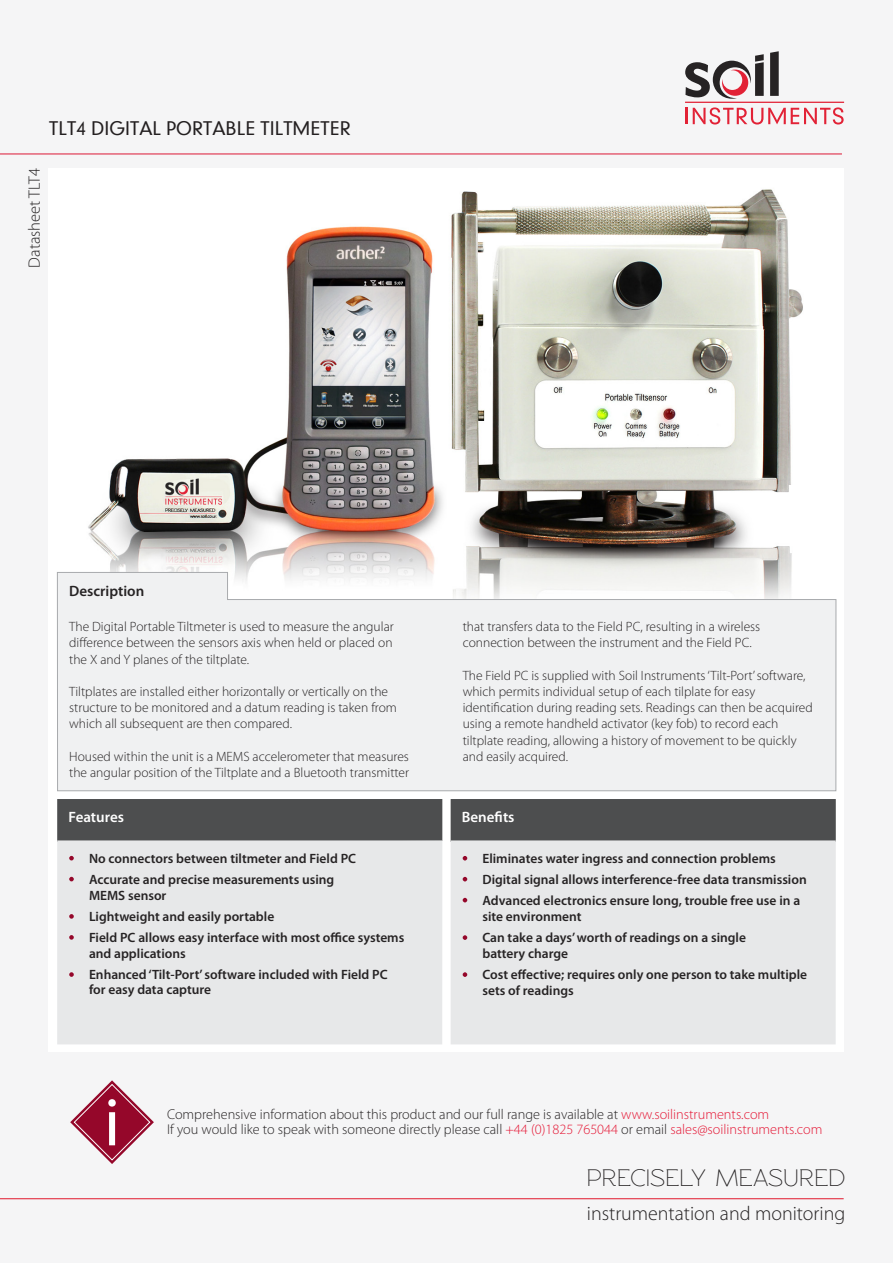
<style>
.page{position:relative;width:893px;height:1263px;background:#f5f5f6}
.page>*{position:absolute;margin:0;border:0;box-sizing:border-box;transform-origin:0 0}
.t1{font:24.75px "Rawengulk";color:#262324}
.t2{font:300 19.95px "Myriad Pro";color:#262324}
.t3{font:18px "Geometric 706 BT Medium B";color:#231f20}
.t4{font:300 16.5px "Myriad Pro";color:#262324}
.t5{font:600 15px "Myriad Pro";color:#fff}
.t6{font:600 15px "Myriad Pro";color:#262324}
.t7{font:300 14.25px "Myriad Pro";color:#262324}
.t8{font:300 13.5px/16.2px "Myriad Pro";color:#262324}
.Body_copy{font:600 13.5px/21px "Myriad Pro";color:#262324}
.Titles{font:600 13.5px/15px "Myriad Pro";color:#262324}
.s1{color:#e51836}
</style>
<div class="page">
<hr style="left:0;top:154px;width:842px;height:1px;background:#e51836">
<hr style="left:0;top:1198px;width:844px;height:1px;background:#e22236">
<svg style="left:770px;top:51px;width:9px;height:45px"></svg>
<svg style="left:685px;top:54px;width:79px;height:45px"></svg>
<hr style="left:685px;top:102px;width:159px;height:1px;background:#e22236">
<svg style="left:686px;top:107px;width:158px;height:18px"></svg>
<svg style="left:70px;top:1080px;width:84px;height:84px"></svg>
<div style="left:49px;top:168px;width:795px;height:884px;background:#fff"></div>
<div style="left:57px;top:799px;width:385px;height:41px;background:#4d4e4f"></div>
<div style="left:451px;top:799px;width:385px;height:41px;background:#4d4e4f"></div>
<div style="left:57px;top:840px;width:385px;height:204px;background:#e7e8e9"></div>
<div style="left:451px;top:840px;width:385px;height:204px;background:#e7e8e9"></div>
<svg style="left:69px;top:877px;width:5px;height:4px"></svg>
<svg style="left:463px;top:877px;width:4px;height:4px"></svg>
<svg style="left:69px;top:914px;width:5px;height:5px"></svg>
<svg style="left:463px;top:898px;width:4px;height:4px"></svg>
<svg style="left:69px;top:935px;width:5px;height:5px"></svg>
<svg style="left:69px;top:856px;width:5px;height:4px"></svg>
<svg style="left:463px;top:856px;width:4px;height:4px"></svg>
<svg style="left:69px;top:972px;width:5px;height:5px"></svg>
<img style="left:88px;top:189px;width:715px;height:383px">
<div style="left:57px;top:572px;width:779px;height:219px;background:#f0f1f2"></div>
<svg style="left:463px;top:935px;width:4px;height:5px"></svg>
<svg style="left:463px;top:972px;width:4px;height:5px"></svg>
<p class="t3" style="left:49px;top:116px;width:303px">TLT4 DIGITAL PORTABLE TILTMETER</p>
<p class="t4" style="left:25px;top:267px;width:101px;rotate:-90deg">Datasheet TLT4</p>
<p class="t6" style="left:69px;top:581px;width:77px">Description</p>
<p class="t8" style="left:69px;top:618px;width:326px;text-align:justify">The Digital Portable Tiltmeter is used to measure the angular difference between the sensors axis when held or placed on the X and Y planes of the tiltplate.</p>
<p class="t8" style="left:69px;top:683px;width:329px">Tiltplates are installed either horizontally or vertically on the structure to be monitored and a datum reading is taken from which all subsequent are then compared.</p>
<p class="t8" style="left:69px;top:748px;width:341px">Housed within the unit is a MEMS accelerometer that measures the angular position of the Tiltplate and a Bluetooth transmitter</p>
<p class="t8" style="left:463px;top:618px;width:299px">that transfers data to the Field PC, resulting in a wireless connection between the instrument and the Field PC.</p>
<p class="t8" style="left:463px;top:667px;width:352px">The Field PC is supplied with Soil Instruments ‘Tilt-Port’ software, which permits individual setup of each tilplate for easy identification during reading sets. Readings can then be acquired using a remote handheld activator (key fob) to record each tiltplate reading, allowing a history of movement to be quickly and easily acquired.</p>
<p class="t5" style="left:69px;top:808px;width:57px">Features</p>
<p class="t5" style="left:462px;top:808px;width:54px">Benefits</p>
<p class="Body_copy" style="left:89px;top:847px;width:269px">No connectors between tiltmeter and Field PC<br>Accurate and precise measurements using</p>
<p class="Body_copy" style="left:89px;top:884px;width:187px">MEMS sensor<br>Lightweight and easily portable</p>
<p class="Body_copy" style="left:89px;top:929px;width:317px;line-height:16.2px">Field PC allows easy interface with most office systems and applications</p>
<p class="Titles" style="left:89px;top:967px;width:300px">Enhanced ‘Tilt-Port’ software included with Field PC for easy data capture</p>
<p class="Body_copy" style="left:482px;top:847px;width:326px">Eliminates water ingress and connection problems<br>Digital signal allows interference-free data transmission</p>
<p class="Body_copy" style="left:482px;top:889px;width:319px">Advanced electronics ensure long, trouble free use in a</p>
<p class="Body_copy" style="left:482px;top:905px;width:101px">site environment</p>
<p class="Titles" style="left:482px;top:929px;width:265px">Can take a days’ worth of readings on a single</p>
<p class="Titles" style="left:482px;top:946px;width:87px">battery charge</p>
<p class="Body_copy" style="left:482px;top:966px;width:326px;line-height:16.2px">Cost effective; requires only one person to take multiple sets of readings</p>
<p class="t7" style="left:167px;top:1106px;width:604px">Comprehensive information about this product and our full range is available at <span class="s1">www.soilinstruments.com</span></p>
<p class="t7" style="left:167px;top:1121px;width:657px">If you would like to speak with someone directly please call <span class="s1">+44 (0)1825 765044</span> or email <span class="s1">sales@soilinstruments.com</span></p>
<p class="t1" style="left:587px;top:1164px;width:260px">PRECISELY MEASURED</p>
<p class="t2" style="left:587px;top:1201px;width:260px">instrumentation and monitoring</p>
</div>
